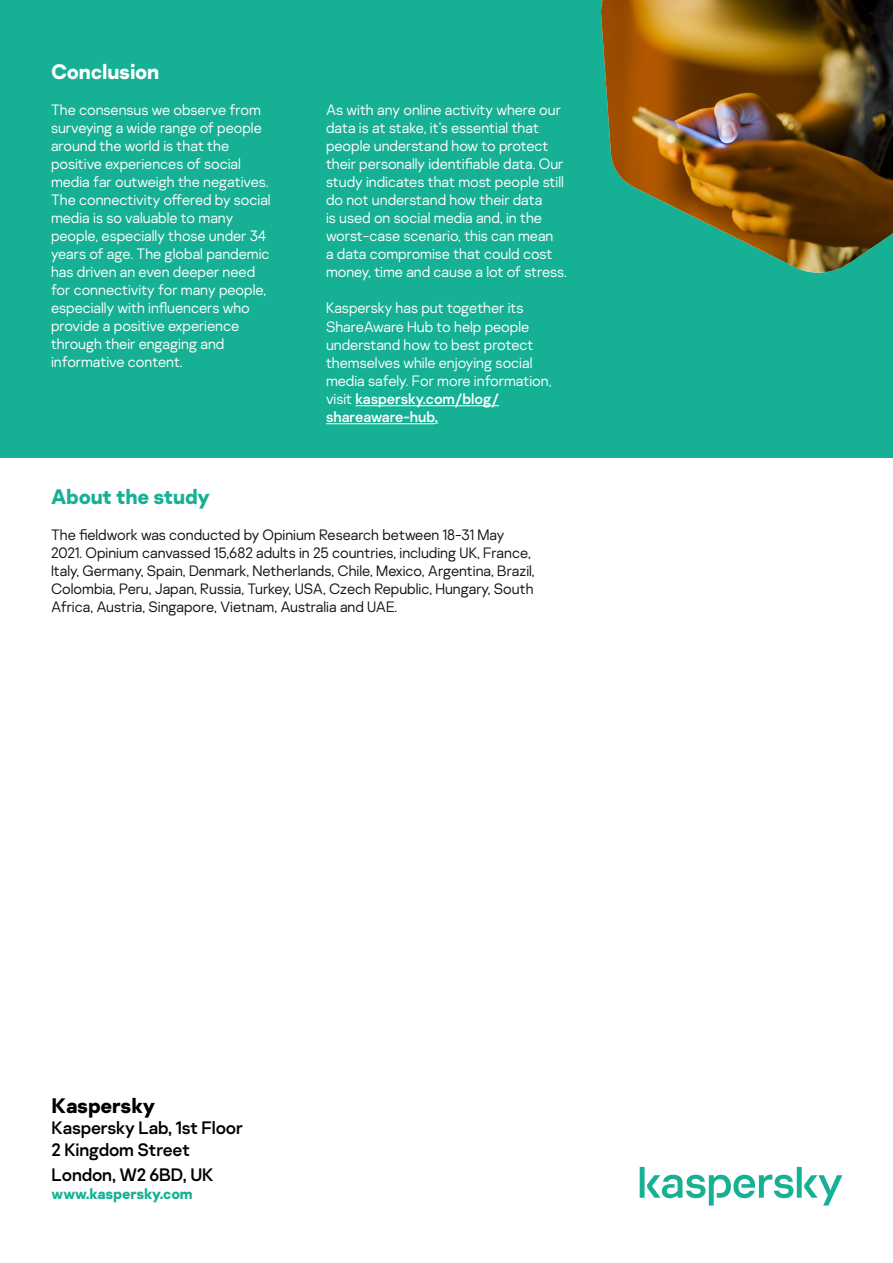
<style>
.page{position:relative;width:893px;height:1263px;background:#fff}
.page>*{position:absolute;margin:0;border:0;box-sizing:border-box;transform-origin:0 0}
.t1{font:700 21px "Kaspersky Sans";letter-spacing:-.01em;color:#16b094}
.t2{font:700 21px "Kaspersky Sans";letter-spacing:-.01em;color:#fff}
.t3{font:700 21px "Kaspersky Sans";letter-spacing:-.01em;color:#000}
.t4{font:18px "Kaspersky Sans";letter-spacing:-.01em;color:#000}
.t5{font:300 15px/18px "Kaspersky Sans";color:#fff}
.t6{font:300 15px/18px "Kaspersky Sans";color:#111314}
.t7{font:700 15px "Kaspersky Sans";letter-spacing:-.01em;color:#16b094}
.s1{font-weight:400}
</style>
<div class="page">
<div style="left:0;top:0;width:893px;height:457px;background:#16b094"></div>
<img style="left:601px;top:0;width:292px;height:273px">
<svg style="left:640px;top:1167px;width:202px;height:38px"></svg>
<hr style="left:356px;top:405px;width:143px;height:1px;background:#fff">
<hr style="left:326px;top:423px;width:109px;height:1px;background:#fff">
<p class="t2" style="left:51px;top:58px;width:110px">Conclusion</p>
<p class="t5" style="left:51px;top:101px;width:221px">The consensus we observe from surveying a wide range of people around the world is that the positive experiences of social media far outweigh the negatives.<br>The connectivity offered by social media is so valuable to many people, especially those under 34 years of age. The global pandemic has driven an even deeper need for connectivity for many people, especially with influencers who provide a positive experience through their engaging and informative content.</p>
<p class="t5" style="left:326px;top:101px;width:242px">As with any online activity where our data is at stake, it’s essential that people understand how to protect their personally identifiable data. Our study indicates that most people still do not understand how their data<br>is used on social media and, in the worst-case scenario, this can mean<br>a data compromise that could cost money, time and cause a lot of stress.</p>
<p class="t5" style="left:326px;top:299px;width:227px">Kaspersky has put together its<br>ShareAware Hub to help people understand how to best protect themselves while enjoying social media safely. For more information, visit <span class="s1">kaspersky.com/blog/ shareaware-hub.</span></p>
<p class="t1" style="left:51px;top:483px;width:161px">About the study</p>
<p class="t6" style="left:51px;top:525px;width:485px">The fieldwork was conducted by Opinium Research between 18-31 May 2021. Opinium canvassed 15,682 adults in 25 countries, including UK, France, Italy, Germany, Spain, Denmark, Netherlands, Chile, Mexico, Argentina, Brazil, Colombia, Peru, Japan, Russia, Turkey, USA, Czech Republic, Hungary, South Africa, Austria, Singapore, Vietnam, Australia and UAE.</p>
<p class="t3" style="left:52px;top:1092px;width:105px">Kaspersky</p>
<p class="t4" style="left:52px;top:1117px;width:193px">Kaspersky Lab, 1st Floor</p>
<p class="t4" style="left:52px;top:1139px;width:140px">2 Kingdom Street</p>
<p class="t4" style="left:52px;top:1164px;width:163px">London, W2 6BD, UK</p>
<p class="t7" style="left:52px;top:1184px;width:143px">www.kaspersky.com</p>
</div>
